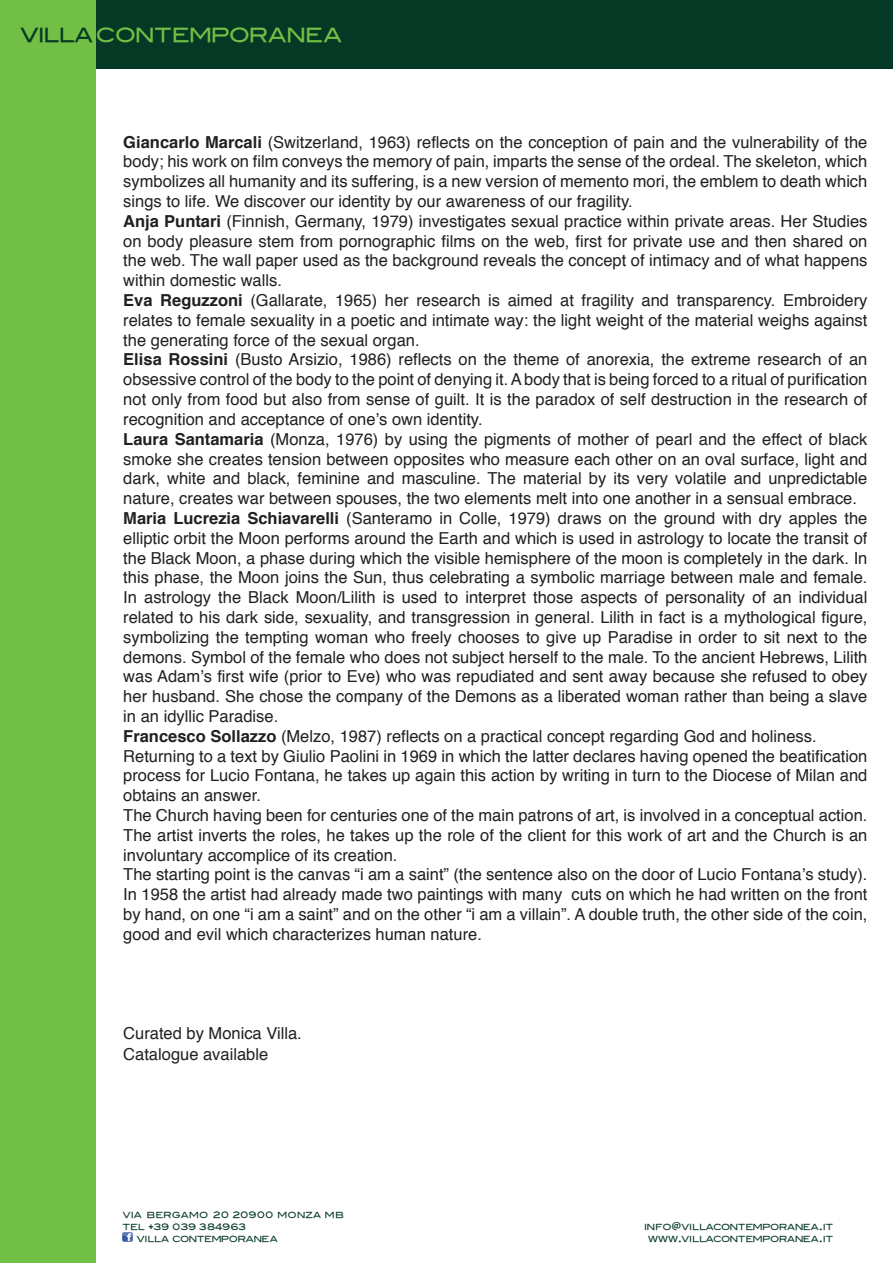
<style>
.page{position:relative;width:893px;height:1263px;background:#fff}
.page>*{position:absolute;margin:0;border:0;box-sizing:border-box;transform-origin:0 0}
.t1{font:19.5px "Blair Md ITCTT Medium";letter-spacing:-.035em;color:#71bf44}
.testo{font:16.5px/19.8px "Helvetica";color:#231f20;text-align:justify}
.t2{font:9px "Blair Md ITCTT Medium";color:#063925}
.t3{font:8.4px "Blair Md ITCTT Medium";color:#063925}
.s1{color:#063925}
.s2{font-weight:700}
.s3{font-size:8.4px}
.s4{font-family:"Arial";font-weight:700}
.s5{font-size:12px}
</style>
<div class="page">
<svg style="left:123px;top:1232px;width:9px;height:10px"></svg>
<div style="left:43px;top:0;width:850px;height:68px;background:#063925"></div>
<div style="left:0;top:0;width:96px;height:1263px;background:#71bf44"></div>
<p class="t1" style="left:21px;top:19px;width:323px"><span class="s1">VILLA</span> CONTEMPORANEA</p>
<p class="testo" style="left:123px;top:132px;width:746px"><span class="s2">Giancarlo Marcali</span> (Switzerland, 1963) reflects on the conception of pain and the vulnerability of the body; his work on film conveys the memory of pain, imparts the sense of the ordeal. The skeleton, which symbolizes all humanity and its suffering, is a new version of memento mori, the emblem to death which sings to life. We discover our identity by our awareness of our fragility.</p>
<p class="testo" style="left:123px;top:212px;width:746px"><span class="s2">Anja Puntari</span> (Finnish, Germany, 1979) investigates sexual practice within private areas. Her Studies on body pleasure stem from pornographic films on the web, first for private use and then shared on the web. The wall paper used as the background reveals the concept of intimacy and of what happens within domestic walls.</p>
<p class="testo" style="left:123px;top:291px;width:746px"><span class="s2">Eva Reguzzoni</span> (Gallarate, 1965) her research is aimed at fragility and transparency. Embroidery relates to female sexuality in a poetic and intimate way: the light weight of the material weighs against the generating force of the sexual organ.</p>
<p class="testo" style="left:123px;top:350px;width:746px"><span class="s2">Elisa Rossini</span> (Busto Arsizio, 1986) reflects on the theme of anorexia, the extreme research of an obsessive control of the body to the point of denying it. A body that is being forced to a ritual of purification not only from food but also from sense of guilt. It is the paradox of self destruction in the research of recognition and acceptance of one’s own identity.</p>
<p class="testo" style="left:123px;top:429px;width:746px"><span class="s2">Laura Santamaria</span> (Monza, 1976) by using the pigments of mother of pearl and the effect of black smoke she creates tension between opposites who measure each other on an oval surface, light and dark, white and black, feminine and masculine. The material by its very volatile and unpredictable nature, creates war between spouses, the two elements melt into one another in a sensual embrace.</p>
<p class="testo" style="left:123px;top:509px;width:746px"><span class="s2">Maria Lucrezia Schiavarelli</span> (Santeramo in Colle, 1979) draws on the ground with dry apples the elliptic orbit the Moon performs around the Earth and which is used in astrology to locate the transit of the Black Moon, a phase during which the visible hemisphere of the moon is completely in the dark. In this phase, the Moon joins the Sun, thus celebrating a symbolic marriage between male and female.<br>In astrology the Black Moon/Lilith is used to interpret those aspects of personality of an individual related to his dark side, sexuality, and transgression in general. Lilith in fact is a mythological figure, symbolizing the tempting woman who freely chooses to give up Paradise in order to sit next to the demons. Symbol of the female who does not subject herself to the male. To the ancient Hebrews, Lilith was Adam’s first wife (prior to Eve) who was repudiated and sent away because she refused to obey her husband. She chose the company of the Demons as a liberated woman rather than being a slave in an idyllic Paradise.</p>
<p class="testo" style="left:123px;top:726px;width:695px"><span class="s2">Francesco Sollazzo</span> (Melzo, 1987) reflects on a practical concept regarding God and holiness.</p>
<p class="testo" style="left:123px;top:746px;width:746px">Returning to a text by Giulio Paolini in 1969 in which the latter declares having opened the beatification process for Lucio Fontana, he takes up again this action by writing in turn to the Diocese of Milan and obtains an answer.</p>
<p class="testo" style="left:123px;top:806px;width:746px">The Church having been for centuries one of the main patrons of art, is involved in a conceptual action.<br>The artist inverts the roles, he takes up the role of the client for this work of art and the Church is an involuntary accomplice of its creation.</p>
<p class="testo" style="left:123px;top:865px;width:746px">The starting point is the canvas “i am a saint” (the sentence also on the door of Lucio Fontana’s study).<br>In 1958 the artist had already made two paintings with many cuts on which he had written on the front by hand, on one “i am a saint” and on the other “i am a villain”. A double truth, the other side of the coin, good and evil which characterizes human nature.</p>
<p class="testo" style="left:123px;top:1023px;width:180px">Curated by Monica Villa.</p>
<p class="testo" style="left:123px;top:1045px;width:146px">Catalogue available</p>
<p class="t3" style="left:123px;top:1208px;width:8px">VIA</p>
<p class="t3" style="left:146px;top:1208px;width:36px">BERGAMO</p>
<p class="t2" style="left:213px;top:1207px;width:74px">20 20900 <span class="s3">MO</span></p>
<p class="t3" style="left:297px;top:1208px;width:18px">NZA</p>
<p class="t3" style="left:325px;top:1208px;width:21px">MB</p>
<p class="t2" style="left:123px;top:1219px;width:125px"><span class="s3">TEL</span> <span class="s4">+</span>39 039 384963</p>
<p class="t3" style="left:644px;top:1220px;width:46px">INFO<span class="s5">@</span>VILLACO</p>
<p class="t3" style="left:730px;top:1220px;width:105px">NTEMPORANEA<span class="s5">.</span>IT</p>
<p class="t3" style="left:137px;top:1232px;width:8px">VILLA</p>
<p class="t3" style="left:172px;top:1232px;width:107px">CONTEMPORANEA</p>
<p class="t3" style="left:648px;top:1232px;width:42px">WWW<span class="s5">.</span>VILLACO</p>
<p class="t3" style="left:730px;top:1232px;width:105px">NTEMPORANEA<span class="s5">.</span>IT</p>
</div>
